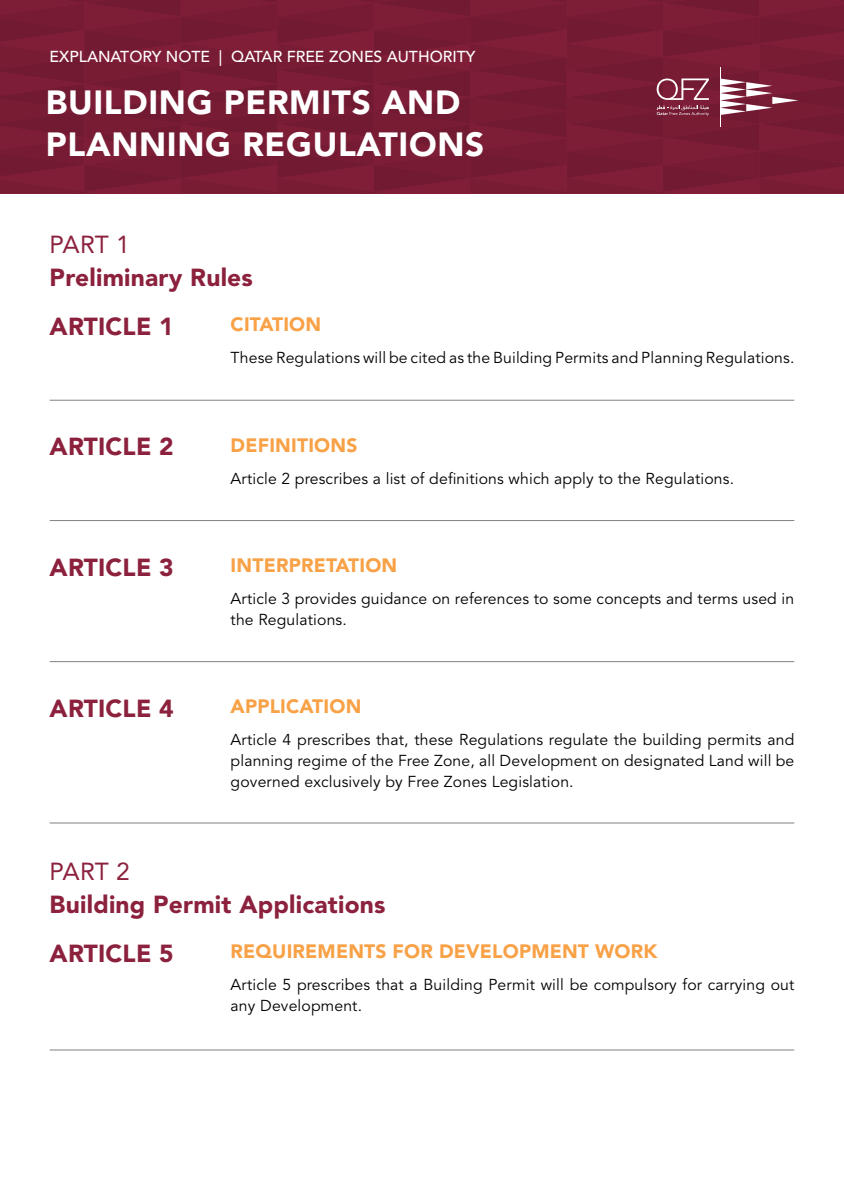
<style>
.page{position:relative;width:844px;height:1191px;background:#fff}
.page>*{position:absolute;margin:0;border:0;box-sizing:border-box;transform-origin:0 0}
.t1{font:900 33.25px/42px "Avenir LT Std";letter-spacing:.02em;color:#fff}
.t2{font:900 24.5px "Avenir LT Std";letter-spacing:.01em;color:#8c213d}
.t3{font:24.5px "Avenir LT Std";letter-spacing:-.01em;color:#8c213d}
.t4{font:900 19.25px "Avenir LT Std";letter-spacing:.01em;color:#f8a146}
.t5{font:15.75px/21px "Avenir LT Std";letter-spacing:.01em;color:#000}
.t6{font:500 15.75px "Avenir LT Std";color:#fff}
</style>
<div class="page">
<hr style="left:50px;top:400px;width:744px;height:1px;background:#000">
<hr style="left:50px;top:1049px;width:744px;height:1px;background:#000">
<hr style="left:50px;top:520px;width:744px;height:1px;background:#000">
<hr style="left:50px;top:661px;width:744px;height:1px;background:#000">
<hr style="left:50px;top:822px;width:744px;height:1px;background:#000">
<div style="left:0;top:0;width:843px;height:194px;background:#781c34"></div>
<p class="t6" style="left:50px;top:47px;width:427px">EXPLANATORY NOTE | QATAR FREE ZONES AUTHORITY</p>
<p class="t1" style="left:46px;top:82px;width:440px">BUILDING PERMITS AND<br>PLANNING REGULATIONS</p>
<p class="t3" style="left:50px;top:230px;width:82px">PART 1</p>
<p class="t2" style="left:50px;top:263px;width:205px">Preliminary Rules</p>
<p class="t2" style="left:50px;top:312px;width:125px">ARTICLE 1</p>
<p class="t4" style="left:230px;top:313px;width:92px">CITATION</p>
<p class="t5" style="left:230px;top:348px;width:565px">These Regulations will be cited as the Building Permits and Planning Regulations.</p>
<p class="t2" style="left:50px;top:432px;width:125px">ARTICLE 2</p>
<p class="t4" style="left:230px;top:433px;width:128px">DEFINITIONS</p>
<p class="t5" style="left:230px;top:468px;width:505px">Article 2 prescribes a list of definitions which apply to the Regulations.</p>
<p class="t2" style="left:50px;top:552px;width:125px">ARTICLE 3</p>
<p class="t4" style="left:230px;top:553px;width:168px">INTERPRETATION</p>
<p class="t5" style="left:230px;top:588px;width:565px">Article 3 provides guidance on references to some concepts and terms used in the Regulations.</p>
<p class="t2" style="left:50px;top:693px;width:125px">ARTICLE 4</p>
<p class="t4" style="left:230px;top:694px;width:132px">APPLICATION</p>
<p class="t5" style="left:230px;top:729px;width:565px;text-align:justify">Article 4 prescribes that, these Regulations regulate the building permits and planning regime of the Free Zone, all Development on designated Land will be governed exclusively by Free Zones Legislation.</p>
<p class="t3" style="left:50px;top:857px;width:82px">PART 2</p>
<p class="t2" style="left:50px;top:890px;width:337px">Building Permit Applications</p>
<p class="t2" style="left:50px;top:938px;width:125px">ARTICLE 5</p>
<p class="t4" style="left:230px;top:939px;width:428px">REQUIREMENTS FOR DEVELOPMENT WORK</p>
<p class="t5" style="left:230px;top:974px;width:565px">Article 5 prescribes that a Building Permit will be compulsory for carrying out any Development.</p>
</div>
